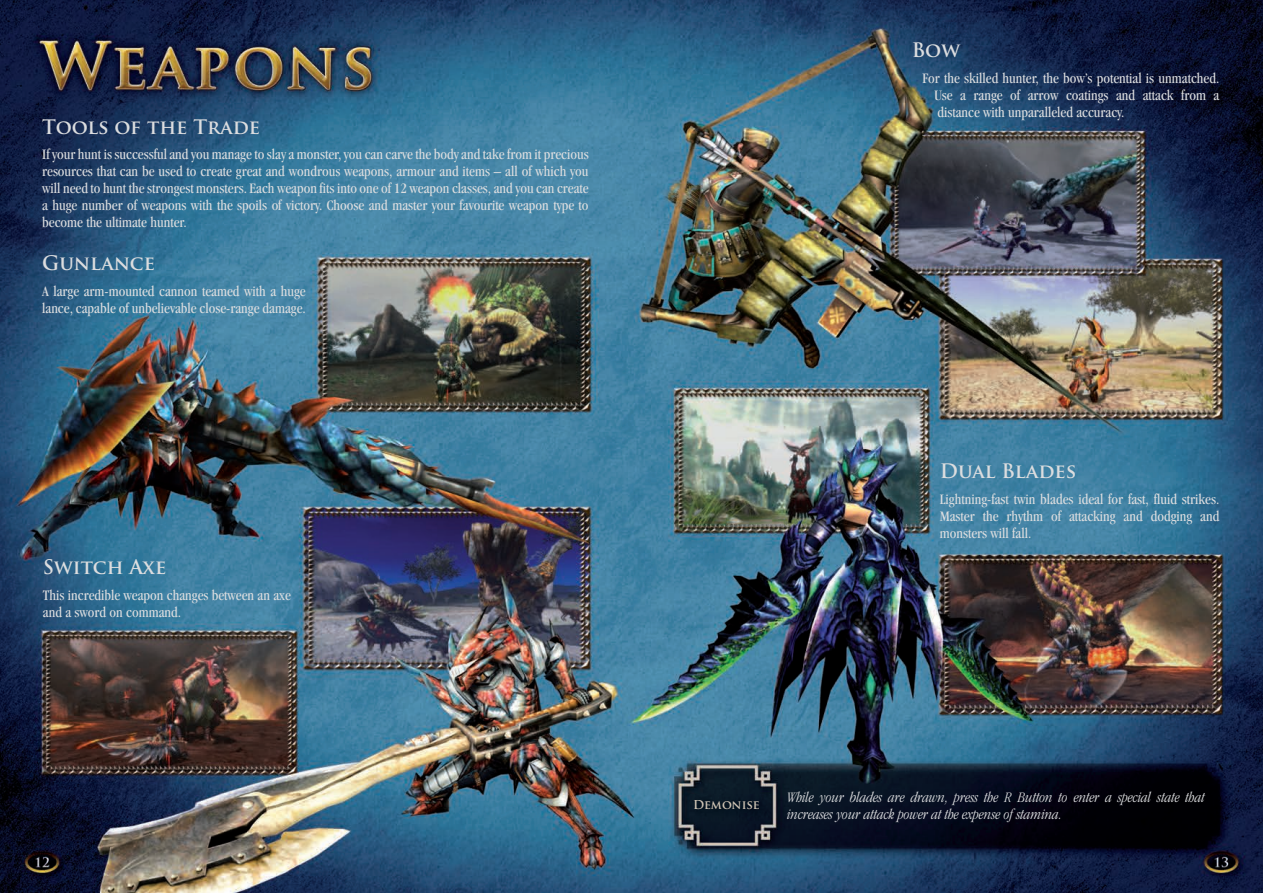
<style>
.page{position:relative;width:1263px;height:893px;background:#fff}
.page>*{position:absolute;margin:0;border:0;box-sizing:border-box;transform-origin:0 0}
.t1{font:700 19.5px "Trajan Pro";color:#dcdddf}
.t2{font:condensed 15px/17px "Garamond LT";color:#dcdddf;text-align:justify}
.t3{font:italic 300 condensed 15px/17px "Garamond LT";color:#dcdddf}
.t4{font:700 12px "Trajan Pro";letter-spacing:-.005em;color:#d0c5b5}
</style>
<div class="page">
<img style="left:0;top:0;width:1263px;height:893px">
<div style="left:690px;top:794px;width:80px;height:26px;background:#081624"></div>
<h1 class="t1" style="left:42px;top:114px;width:219px">Tools of the Trade</h1>
<p class="t2" style="left:42px;top:146px;width:548px">If your hunt is successful and you manage to slay a monster, you can carve the body and take from it precious resources that can be used to create great and wondrous weapons, armour and items – all of which you will need to hunt the strongest monsters. Each weapon fits into one of 12 weapon classes, and you can create a huge number of weapons with the spoils of victory. Choose and master your favourite weapon type to become the ultimate hunter.</p>
<h1 class="t1" style="left:42px;top:251px;width:114px">Gunlance</h1>
<p class="t2" style="left:42px;top:283px;width:265px">A large arm-mounted cannon teamed with a huge lance, capable of unbelievable close-range damage.</p>
<h1 class="t1" style="left:43px;top:555px;width:125px">Switch Axe</h1>
<p class="t2" style="left:43px;top:587px;width:249px">This incredible weapon changes between an axe and a sword on command.</p>
<h1 class="t1" style="left:912px;top:38px;width:50px">Bow</h1>
<p class="t2" style="left:934px;top:69px;width:286px;text-indent:-12px">For the skilled hunter, the bow’s potential is unmatched.<br>Use a range of arrow coatings and attack from a distance with unparalleled accuracy.</p>
<h1 class="t1" style="left:940px;top:459px;width:138px">Dual Blades</h1>
<p class="t2" style="left:940px;top:490px;width:281px">Lightning-fast twin blades ideal for fast, fluid strikes.<br>Master the rhythm of attacking and dodging and monsters will fall.</p>
<p class="t4" style="left:693px;top:797px;width:68px">Demonise</p>
<p class="t3" style="left:787px;top:789px;width:419px">While your blades are drawn, press the R Button to enter a special state that increases your attack power at the expense of stamina.</p>
</div>
